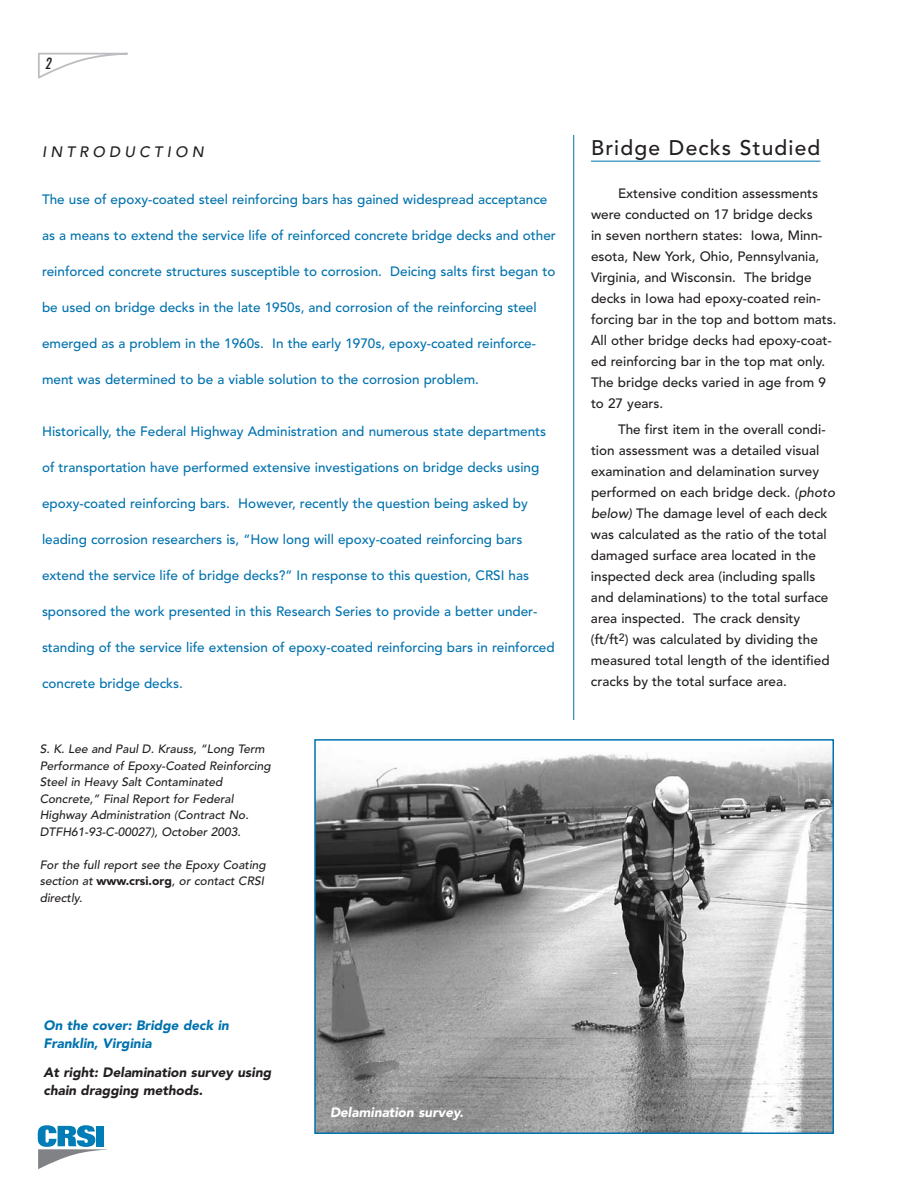
<style>
.page{position:relative;width:918px;height:1188px;background:#fff}
.page>*{position:absolute;margin:0;border:0;box-sizing:border-box;transform-origin:0 0}
.t1{font:500 21px "Avenir";letter-spacing:.055em;color:#231f20}
.t2{font:500 15px "Avenir";color:#231f20}
.t3{font:italic condensed 15px "Futura";color:#231f20}
.t4{font:500 13.5px "Avenir";color:#0072ae}
.t5{font:500 13.5px/21px "Avenir";color:#231f20}
.t6{font:900 13.5px/18px "Avenir";color:#231f20}
.t7{font:900 13.5px/18px "Avenir";color:#0072ae}
.t8{font:900 13.5px "Avenir";color:#fff}
.t9{font:500 12px/16.5px "Avenir";color:#231f20}
.s1{font-weight:900}
</style>
<div class="page">
<svg style="left:38px;top:52px;width:90px;height:27px"></svg>
<svg style="left:38px;top:1125px;width:68px;height:44px"></svg>
<hr style="left:591px;top:161px;width:229px;height:1px;background:#0072ae">
<hr style="left:573px;top:135px;width:1px;height:585px;background:#0072ae">
<img style="left:317px;top:751px;width:514px;height:380px">
<div style="left:314px;top:739px;width:520px;height:395px;border:2px solid #0072ae"></div>
<p class="t3" style="left:45px;top:56px;width:10px">2</p>
<p class="t2" style="left:42px;top:146px;width:165px">INTRODUCTION</p>
<p class="t4" style="left:42px;top:193px;width:507px">The use of epoxy-coated steel reinforcing bars has gained widespread acceptance</p>
<p class="t4" style="left:42px;top:229px;width:515px">as a means to extend the service life of reinforced concrete bridge decks and other</p>
<p class="t4" style="left:42px;top:265px;width:515px">reinforced concrete structures susceptible to corrosion. Deicing salts first began to</p>
<p class="t4" style="left:42px;top:301px;width:496px">be used on bridge decks in the late 1950s, and corrosion of the reinforcing steel</p>
<p class="t4" style="left:42px;top:337px;width:496px">emerged as a problem in the 1960s. In the early 1970s, epoxy-coated reinforce-</p>
<p class="t4" style="left:42px;top:373px;width:438px">ment was determined to be a viable solution to the corrosion problem.</p>
<p class="t4" style="left:42px;top:426px;width:506px">Historically, the Federal Highway Administration and numerous state departments</p>
<p class="t4" style="left:42px;top:462px;width:499px">of transportation have performed extensive investigations on bridge decks using</p>
<p class="t4" style="left:42px;top:498px;width:487px">epoxy-coated reinforcing bars. However, recently the question being asked by</p>
<p class="t4" style="left:42px;top:534px;width:482px">leading corrosion researchers is, “How long will epoxy-coated reinforcing bars</p>
<p class="t4" style="left:42px;top:570px;width:489px">extend the service life of bridge decks?” In response to this question, CRSI has</p>
<p class="t4" style="left:42px;top:606px;width:497px">sponsored the work presented in this Research Series to provide a better under-</p>
<p class="t4" style="left:42px;top:642px;width:514px">standing of the service life extension of epoxy-coated reinforcing bars in reinforced</p>
<p class="t4" style="left:42px;top:678px;width:143px">concrete bridge decks.</p>
<p class="t9" style="left:40px;top:742px;width:234px">S. K. Lee and Paul D. Krauss, “Long Term Performance of Epoxy-Coated Reinforcing Steel in Heavy Salt Contaminated Concrete,” Final Report for Federal Highway Administration (Contract No.<br>DTFH61-93-C-00027), October 2003.</p>
<p class="t9" style="left:40px;top:857px;width:229px">For the full report see the Epoxy Coating section at <span class="s1">www.crsi.org</span>, or contact CRSI directly.</p>
<h1 class="t1" style="left:591px;top:139px;width:231px">Bridge Decks Studied</h1>
<p class="t5" style="left:591px;top:184px;width:247px;text-indent:27px">Extensive condition assessments were conducted on 17 bridge decks<br>in seven northern states: Iowa, Minn&shy;esota, New York, Ohio, Pennsylvania, Virginia, and Wisconsin. The bridge decks in Iowa had epoxy-coated rein&shy;forcing bar in the top and bottom mats.<br>All other bridge decks had epoxy-coat&shy;ed reinforcing bar in the top mat only.<br>The bridge decks varied in age from 9 to 27 years.</p>
<p class="t5" style="left:591px;top:421px;width:248px;text-indent:27px">The first item in the overall condi&shy;tion assessment was a detailed visual examination and delamination survey performed on each bridge deck. (photo below) The damage level of each deck was calculated as the ratio of the total damaged surface area located in the inspected deck area (including spalls and delaminations) to the total surface area inspected. The crack density (ft/ft<sup>2</sup>) was calculated by dividing the measured total length of the identified cracks by the total surface area.</p>
<p class="t7" style="left:44px;top:1018px;width:189px">On the cover: Bridge deck in<br>Franklin, Virginia</p>
<p class="t6" style="left:43px;top:1064px;width:231px">At right: Delamination survey using chain dragging methods.</p>
<p class="t8" style="left:330px;top:1107px;width:137px">Delamination survey.</p>
</div>
